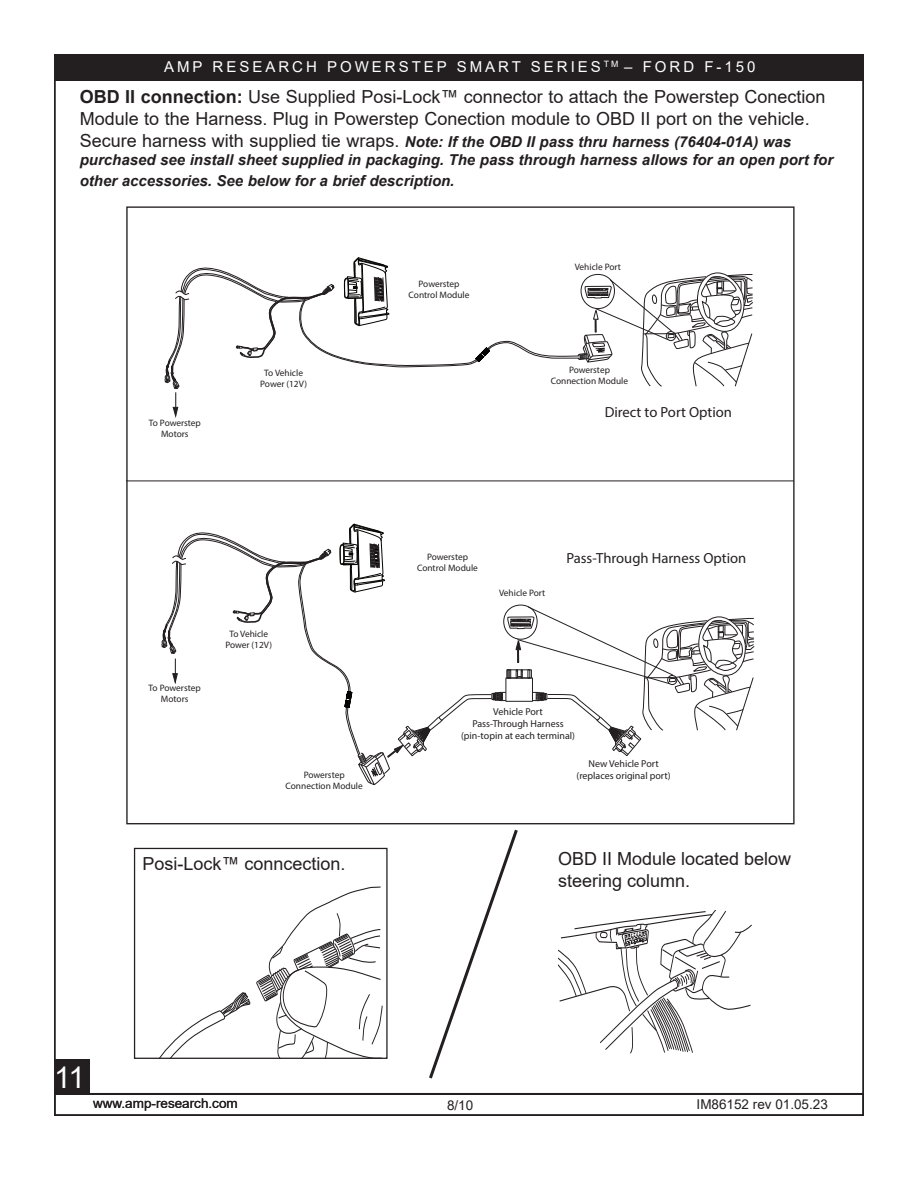
<style>
.page{position:relative;width:918px;height:1188px;background:#fff}
.page>*{position:absolute;margin:0;border:0;box-sizing:border-box;transform-origin:0 0}
.t1{font:30px "Arial";color:#fff}
.t2{font:18px/21.6px "Arial";color:#231f20}
.t3{font:italic 700 15px/18px "Arial";color:#231f20}
.t4{font:15px "Arial";letter-spacing:.2em;color:#fff}
.t5{font:14.7px "Myriad";color:#231f20}
.t6{font:13.5px "Arial";color:#231f20}
.t7{font:10.05px/12px "Myriad";color:#231f20;text-align:center}
.t8{font:9.3px/11.2px "Myriad";color:#231f20;text-align:center}
.s1{font-weight:700}
.s2{font-weight:400;font-style:normal;font-size:18px}
</style>
<div class="page">
<div style="left:54px;top:55px;width:809px;height:26px;background:#231f20"></div>
<div style="left:55px;top:1059px;width:34px;height:36px;background:#231f20"></div>
<svg style="left:160px;top:886px;width:223px;height:171px"></svg>
<div style="left:134px;top:848px;width:254px;height:211px;border:1px solid #231f20"></div>
<svg style="left:558px;top:910px;width:194px;height:144px"></svg>
<svg style="left:429px;top:829px;width:89px;height:250px"></svg>
<hr style="left:127px;top:481px;width:667px;height:1px;background:#231f20">
<svg style="left:161px;top:523px;width:594px;height:262px"></svg>
<svg style="left:165px;top:257px;width:588px;height:161px"></svg>
<div style="left:54px;top:1094px;width:810px;height:22px;border:2px solid #231f20"></div>
<p class="t4" style="left:164px;top:56px;width:593px">AMP RESEARCH POWERSTEP SMART SERIES <sup>TM</sup> – FORD F-150</p>
<p class="t2" style="left:80px;top:86px;width:747px"><span class="s1">OBD II connection:</span> Use Supplied Posi-Lock™ connector to attach the Powerstep Conection<br>Module to the Harness. Plug in Powerstep Conection module to OBD II port on the vehicle.</p>
<p class="t3" style="left:80px;top:133px;width:755px"><span class="s2">Secure harness with supplied tie wraps.</span> Note: If the OBD II pass thru harness (76404-01A) was purchased see install sheet supplied in packaging. The pass through harness allows for an open port for</p>
<p class="t3" style="left:80px;top:172px;width:376px">other accessories. See below for a brief description.</p>
<p class="t8" style="left:149px;top:417px;width:54px">To Powerstep<br>Motors</p>
<p class="t8" style="left:260px;top:367px;width:48px">To Vehicle<br>Power (12V)</p>
<p class="t8" style="left:149px;top:682px;width:54px">To Powerstep<br>Motors</p>
<p class="t8" style="left:225px;top:628px;width:48px">To Vehicle<br>Power (12V)</p>
<p class="t8" style="left:286px;top:769px;width:79px">Powerstep<br>Connection Module</p>
<p class="t2" style="left:143px;top:853px;width:205px">Posi-Lock™ conncection.</p>
<p class="t8" style="left:409px;top:278px;width:62px">Powerstep<br>Control Module</p>
<p class="t8" style="left:575px;top:261px;width:48px">Vehicle Port</p>
<p class="t8" style="left:551px;top:364px;width:79px">Powerstep<br>Connection Module</p>
<p class="t5" style="left:605px;top:403px;width:129px">Direct to Port Option</p>
<p class="t8" style="left:417px;top:551px;width:62px">Powerstep<br>Control Module</p>
<p class="t8" style="left:499px;top:587px;width:48px">Vehicle Port</p>
<p class="t5" style="left:566px;top:549px;width:182px">Pass-Through Harness Option</p>
<p class="t7" style="left:461px;top:705px;width:115px">Vehicle Port<br>Pass-Through Harness (pin-topin at each terminal)</p>
<p class="t7" style="left:577px;top:758px;width:96px">New Vehicle Port (replaces original port)</p>
<p class="t2" style="left:558px;top:848px;width:235px">OBD II Module located below steering column.</p>
<h1 class="t1" style="left:54px;top:1056px;width:37px">1 214</h1>
<p class="t6" style="left:93px;top:1094px;width:146px">www.amp-research.com</p>
<p class="t6" style="left:447px;top:1096px;width:28px">8/10</p>
<p class="t6" style="left:697px;top:1095px;width:133px">IM86152 rev 01.05.23</p>
</div>
